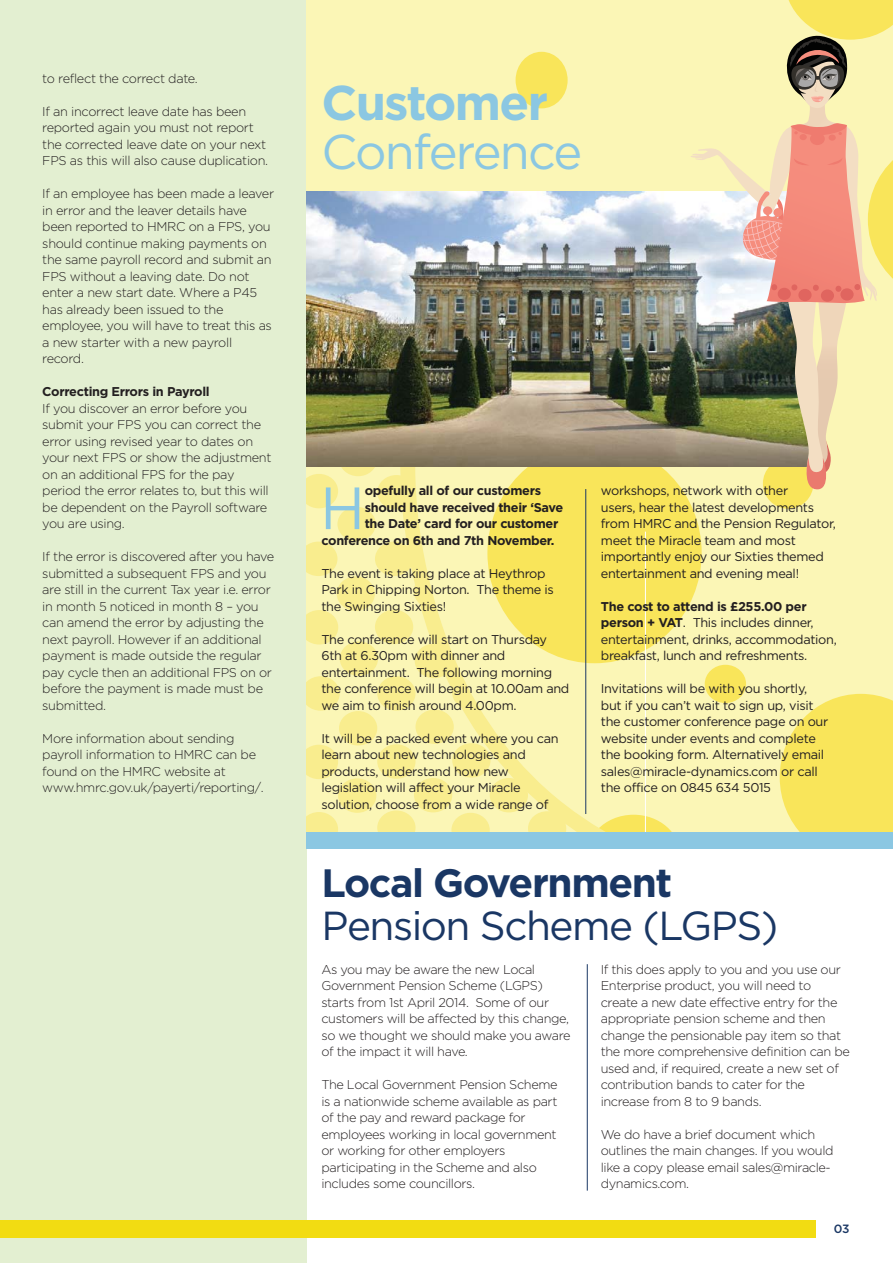
<style>
.page{position:relative;width:893px;height:1263px;background:#fff}
.page>*{position:absolute;margin:0;border:0;box-sizing:border-box;transform-origin:0 0}
.t1{font:59.55px "Gotham";color:#8bc7e2}
.t2{font:48.75px "Gotham";letter-spacing:-.035em;color:#8bc7e2}
.t3{font:700 48.75px "Gotham";letter-spacing:-.035em;color:#8bc7e2}
.t4{font:40.5px/43.5px "Gotham";letter-spacing:-.035em;color:#1a3764}
.t5{font:300 12.75px/16.5px "Gotham";letter-spacing:-.03em;color:#231f20}
.t6{font:12.75px/16.5px "Gotham";letter-spacing:-.025em;color:#231f20}
.t7{font:700 12.75px "Gotham";letter-spacing:-.025em;color:#231f20}
.t8{font:500 12px "Gotham";color:#1a3764}
.s1{font-weight:700}
.s2{font-weight:700;font-size:39.6px}
</style>
<div class="page">
<div style="left:0;top:0;width:306px;height:1263px;background:#e3efd1"></div>
<div style="left:0;top:1220px;width:815px;height:17px;background:#f2dc12"></div>
<div style="left:307px;top:0;width:585px;height:848px;background:#fbf6b6"></div>
<div style="left:377px;top:811px;width:38px;height:34px;background:#f9ed8e;border-radius:50%"></div>
<div style="left:377px;top:676px;width:38px;height:35px;background:#f9ed8e;border-radius:50%"></div>
<div style="left:340px;top:641px;width:38px;height:35px;background:#f9ed8e;border-radius:50%"></div>
<div style="left:377px;top:744px;width:38px;height:35px;background:#f9ed8e;border-radius:50%"></div>
<div style="left:339px;top:711px;width:38px;height:34px;background:#f9ed8e;border-radius:50%"></div>
<svg style="left:307px;top:676px;width:33px;height:35px"></svg>
<svg style="left:307px;top:812px;width:70px;height:21px"></svg>
<div style="left:338px;top:778px;width:38px;height:35px;background:#f9ed8e;border-radius:50%"></div>
<svg style="left:307px;top:745px;width:31px;height:34px"></svg>
<div style="left:375px;top:542px;width:38px;height:34px;background:#f9ed8e;border-radius:50%"></div>
<div style="left:337px;top:507px;width:39px;height:34px;background:#f9ed8e;border-radius:50%"></div>
<div style="left:375px;top:610px;width:38px;height:34px;background:#f9ed8e;border-radius:50%"></div>
<div style="left:337px;top:576px;width:38px;height:35px;background:#f9ed8e;border-radius:50%"></div>
<svg style="left:307px;top:542px;width:30px;height:34px"></svg>
<svg style="left:307px;top:474px;width:31px;height:34px"></svg>
<div style="left:377px;top:475px;width:38px;height:34px;background:#f9ed8e;border-radius:50%"></div>
<div style="left:339px;top:442px;width:38px;height:34px;background:#f9ed8e;border-radius:50%"></div>
<svg style="left:307px;top:610px;width:31px;height:35px"></svg>
<div style="left:516px;top:52px;width:52px;height:56px;background:#f9e55a;border-radius:50%"></div>
<svg style="left:395px;top:467px;width:497px;height:366px"></svg>
<img style="left:307px;top:191px;width:383px;height:276px">
<hr style="left:645px;top:532px;width:1px;height:644px;background:#fff">
<svg style="left:690px;top:0;width:202px;height:489px"></svg>
<div style="left:306px;top:833px;width:586px;height:16px;background:#8bc7e2"></div>
<hr style="left:587px;top:964px;width:1px;height:227px;background:#1a3764">
<hr style="left:585px;top:489px;width:1px;height:325px;background:#1a3764">
<p class="t5" style="left:42px;top:71px;width:157px">to reflect the correct date.</p>
<p class="t5" style="left:42px;top:104px;width:227px">If an incorrect leave date has been reported again you must not report the corrected leave date on your next FPS as this will also cause duplication.</p>
<p class="t5" style="left:42px;top:186px;width:233px">If an employee has been made a leaver in error and the leaver details have been reported to HMRC on a FPS, you should continue making payments on the same payroll record and submit an<br>FPS without a leaving date. Do not enter a new start date. Where a P45 has already been issued to the employee, you will have to treat this as a new starter with a new payroll record.</p>
<p class="t7" style="left:42px;top:387px;width:169px">Correcting Errors in Payroll</p>
<p class="t5" style="left:42px;top:401px;width:231px">If you discover an error before you submit your FPS you can correct the error using revised year to dates on your next FPS or show the adjustment on an additional FPS for the pay period the error relates to, but this will be dependent on the Payroll software you are using.</p>
<p class="t5" style="left:42px;top:549px;width:234px">If the error is discovered after you have submitted a subsequent FPS and you are still in the current Tax year i.e. error in month 5 noticed in month 8 – you can amend the error by adjusting the next payroll. However if an additional payment is made outside the regular pay cycle then an additional FPS on or before the payment is made must be submitted.</p>
<p class="t5" style="left:42px;top:731px;width:223px">More information about sending payroll information to HMRC can be found on the HMRC website at www.hmrc.gov.uk/payerti/reporting/.</p>
<h2 class="t3" style="left:321px;top:84px;width:228px">Customer</h2>
<h2 class="t2" style="left:321px;top:133px;width:262px">Conference</h2>
<p class="t7" style="left:365px;top:486px;width:178px">opefully all of our customers</p>
<p class="t7" style="left:365px;top:502px;width:200px">should have received their ‘Save</p>
<p class="t7" style="left:365px;top:519px;width:195px">the Date’ card for our customer</p>
<p class="t7" style="left:321px;top:535px;width:234px">conference on 6th and 7th November.</p>
<p class="t6" style="left:321px;top:566px;width:234px">The event is taking place at Heythrop<br>Park in Chipping Norton. The theme is the Swinging Sixties!</p>
<p class="t6" style="left:321px;top:632px;width:249px">The conference will start on Thursday 6th at 6.30pm with dinner and entertainment. The following morning the conference will begin at 10.00am and we aim to finish around 4.00pm.</p>
<p class="t6" style="left:321px;top:731px;width:239px">It will be a packed event where you can learn about new technologies and products, understand how new legislation will affect your Miracle solution, choose from a wide range of</p>
<h1 class="t1" style="left:320px;top:486px;width:47px">H</h1>
<p class="t6" style="left:601px;top:483px;width:236px">workshops, network with other<br>users, hear the latest developments from HMRC and the Pension Regulator, meet the Miracle team and most importantly enjoy our Sixties themed entertainment and evening meal!</p>
<p class="t6" style="left:601px;top:599px;width:237px"><span class="s1">The cost to attend is £255.00 per person + VAT</span>. This includes dinner, entertainment, drinks, accommodation, breakfast, lunch and refreshments.</p>
<p class="t6" style="left:601px;top:681px;width:229px">Invitations will be with you shortly, but if you can’t wait to sign up, visit the customer conference page on our website under events and complete the booking form. Alternatively email sales@miracle-dynamics.com or call the office on 0845 634 5015</p>
<h3 class="t4" style="left:321px;top:864px;width:458px"><span class="s2">Local G</span><span class="s1">overnment<br></span>Pension Scheme (LGPS)</h3>
<p class="t5" style="left:321px;top:962px;width:251px">As you may be aware the new Local Government Pension Scheme (LGPS) starts from 1st April 2014. Some of our customers will be affected by this change, so we thought we should make you aware of the impact it will have.</p>
<p class="t5" style="left:321px;top:1077px;width:238px">The Local Government Pension Scheme is a nationwide scheme available as part of the pay and reward package for employees working in local government or working for other employers participating in the Scheme and also includes some councillors.</p>
<p class="t5" style="left:601px;top:962px;width:251px">If this does apply to you and you use our Enterprise product, you will need to create a new date effective entry for the appropriate pension scheme and then change the pensionable pay item so that the more comprehensive definition can be used and, if required, create a new set of contribution bands to cater for the increase from 8 to 9 bands.</p>
<p class="t5" style="left:601px;top:1127px;width:234px">We do have a brief document which outlines the main changes. If you would like a copy please email sales@miracle&shy;dynamics.com.</p>
<p class="t8" style="left:834px;top:1224px;width:17px">03</p>
</div>
